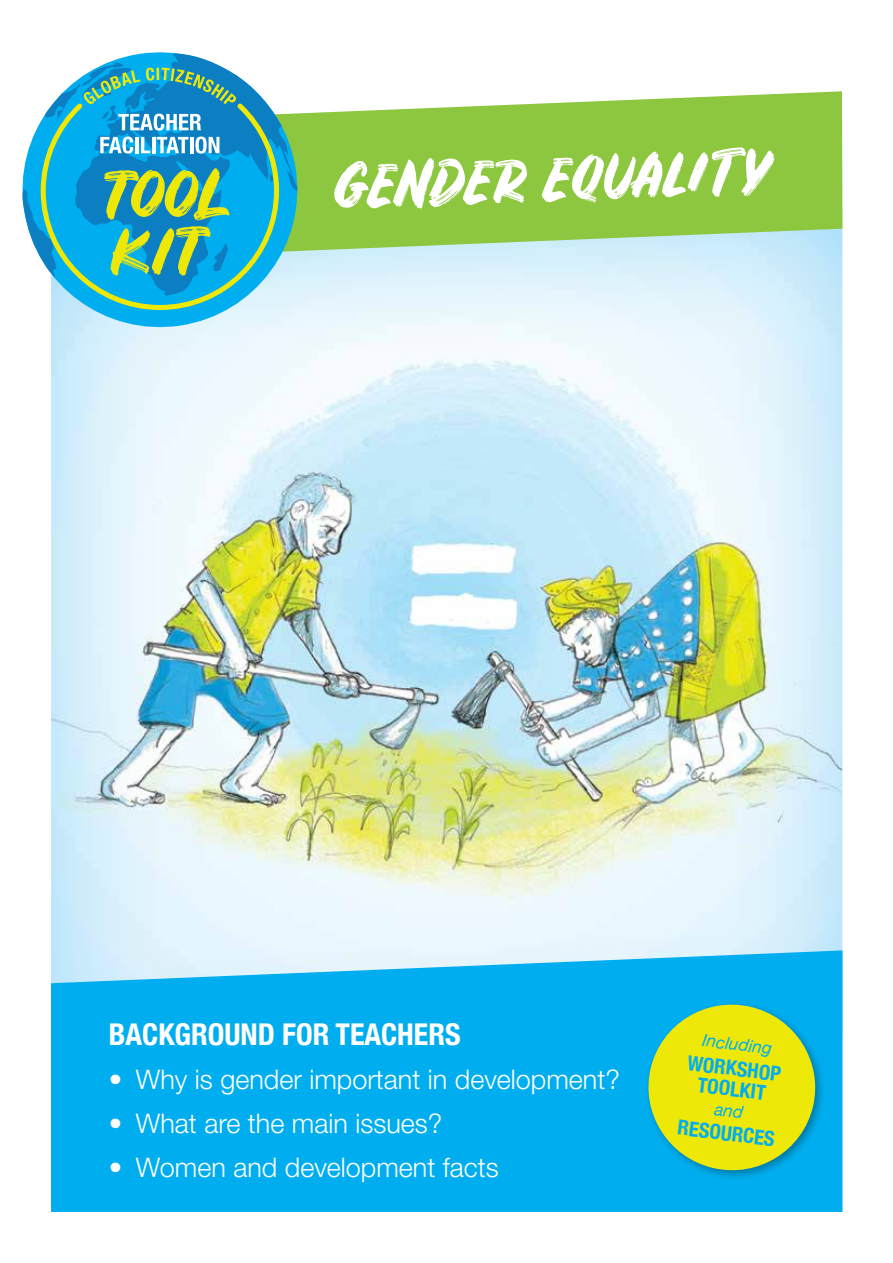
<style>
.page{position:relative;width:893px;height:1263px;background:#fff}
.page>*{position:absolute;margin:0;border:0;box-sizing:border-box;transform-origin:0 0}
.t1{font:56.7px "Rustico";color:#fff}
.t2{font:700 condensed 30px "Helvetica Neue";color:#fff}
.t3{font:300 27px "Helvetica Neue LT Std";color:#fff}
.t4{font:700 condensed 20.55px/20.5px "Helvetica Neue";color:#00aeef;text-align:center}
.t5{font:italic 17.1px "Helvetica Neue";color:#00aeef}
</style>
<div class="page">
<div style="left:50px;top:223px;width:793px;height:849px;background:#00aeef;opacity:.29"></div>
<svg style="left:307px;top:91px;width:535px;height:170px;background:#9cce63"></svg>
<svg style="left:22px;top:52px;width:285px;height:285px"></svg>
<svg style="left:22px;top:187px;width:16px;height:91px"></svg>
<svg style="left:74px;top:53px;width:219px;height:243px"></svg>
<svg style="left:286px;top:171px;width:11px;height:20px"></svg>
<svg style="left:38px;top:99px;width:244px;height:214px;background:#3cafbc"></svg>
<svg style="left:100px;top:137px;width:33px;height:17px"></svg>
<hr style="left:135px;top:137px;width:4px;height:16px;background:#fff">
<svg style="left:141px;top:137px;width:9px;height:16px"></svg>
<hr style="left:152px;top:137px;width:3px;height:16px;background:#fff">
<svg style="left:157px;top:137px;width:31px;height:16px"></svg>
<hr style="left:190px;top:137px;width:3px;height:16px;background:#fff">
<svg style="left:195px;top:137px;width:24px;height:17px"></svg>
<svg style="left:44px;top:63px;width:193px;height:68px;background:#43aac9"></svg>
<svg style="left:51px;top:950px;width:791px;height:262px;background:#11b3f0"></svg>
<div style="left:643px;top:999px;width:183px;height:182px;background:#00aeef"></div>
<svg style="left:640px;top:996px;width:183px;height:182px"></svg>
<h1 class="t1" style="left:333px;top:153px;width:439px;rotate:-2deg">Gender equality</h1>
<p class="t2" style="left:109px;top:1009px;width:353px">BACKGROUND FOR TEACHERS</p>
<p class="t3" style="left:109px;top:1062px;width:513px">• Why is gender important in development?</p>
<p class="t3" style="left:109px;top:1106px;width:335px">• What are the main issues?</p>
<p class="t3" style="left:109px;top:1150px;width:392px">• Women and development facts</p>
<p class="t5" style="left:704px;top:1026px;width:71px;rotate:7deg">Including</p>
<p class="t4" style="left:689px;top:1051px;width:95px;rotate:7deg">WORKSHOP<br>TOOLKIT</p>
<p class="t4" style="left:679px;top:1115px;width:99px;rotate:7deg">RESOURCES</p>
</div>
